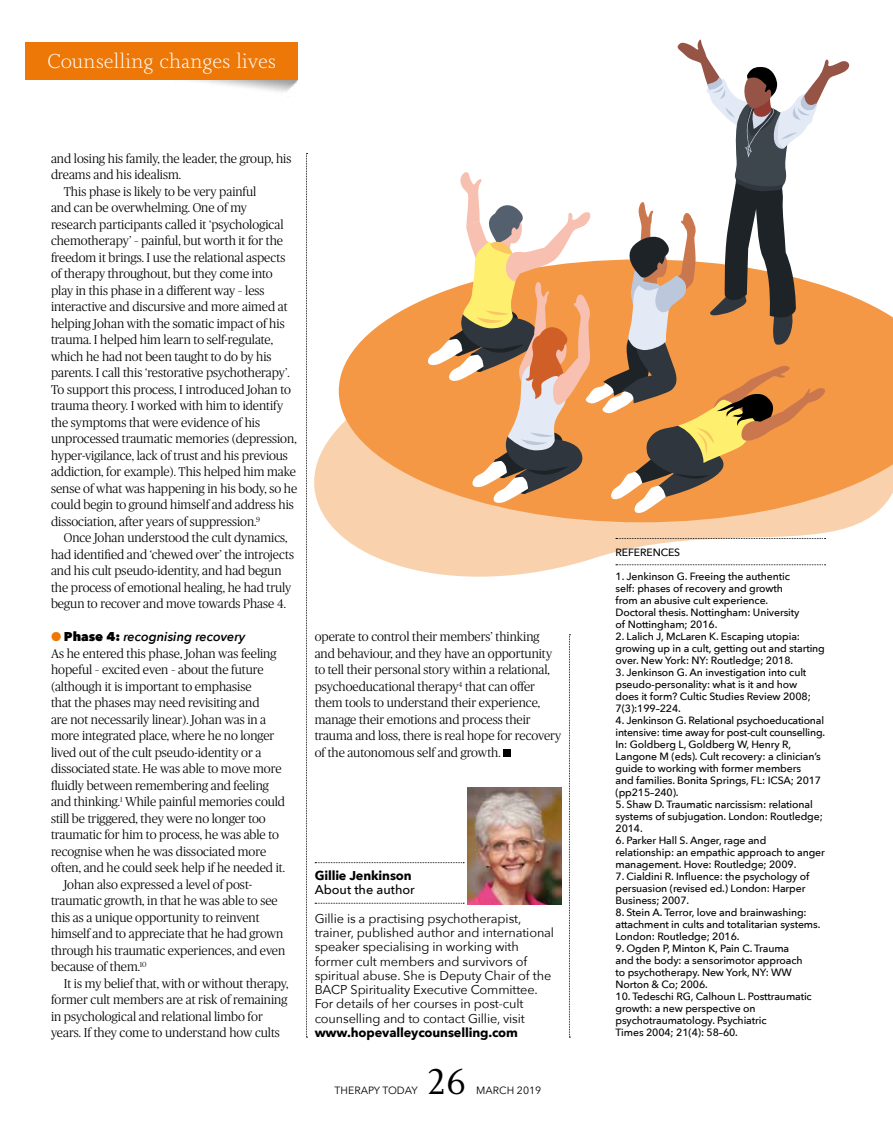
<style>
.page{position:relative;width:893px;height:1127px;background:#fff}
.page>*{position:absolute;margin:0;border:0;box-sizing:border-box;transform-origin:0 0}
.t1{font:37.5px "Joanna Nova";color:#000}
.t2{font:300 21px "Joanna Nova";letter-spacing:-.01em;color:#fff}
.t3{font:300 12.75px/16.5px "Publico";color:#000}
.t4{font:12.75px/14.2px "Avenir Next";letter-spacing:-.01em;color:#000}
.t5{font:700 12.75px "Avenir Next";letter-spacing:-.01em;color:#000}
.t6{font:italic 600 12.75px "Avenir Next";color:#000}
.t7{font:500 12.75px "Avenir Next";color:#000}
.t8{font:500 10.5px/12px "Avenir Next";letter-spacing:-.01em;color:#000}
.t9{font:10.5px "Avenir Next";color:#000}
.s1{font-family:"Publico";font-weight:300;font-style:normal;color:#ee7807}
.s2{font-weight:800;font-style:normal}
</style>
<div class="page">
<svg style="left:314px;top:387px;width:548px;height:190px;fill:#f9d2ad"></svg>
<svg style="left:339px;top:297px;width:554px;height:225px;background:#f6b57a"></svg>
<svg style="left:569px;top:634px;width:1px;height:404px"></svg>
<svg style="left:426px;top:39px;width:428px;height:475px"></svg>
<div style="left:503px;top:749px;width:8px;height:8px;background:#000"></div>
<div style="left:26px;top:43px;width:272px;height:37px;background:#ee7807"></div>
<svg style="left:306px;top:153px;width:2px;height:885px"></svg>
<svg style="left:616px;top:538px;width:210px;height:1px"></svg>
<svg style="left:616px;top:564px;width:210px;height:1px"></svg>
<svg style="left:315px;top:862px;width:149px;height:1px"></svg>
<svg style="left:315px;top:903px;width:149px;height:1px"></svg>
<img style="left:468px;top:788px;width:93px;height:116px">
<img style="left:191px;top:80px;width:107px;height:12px">
<h2 class="t2" style="left:47px;top:47px;width:231px">Counselling changes lives</h2>
<p class="t3" style="left:51px;top:149px;width:242px">and losing his family, the leader, the group, his</p>
<p class="t3" style="left:51px;top:166px;width:132px">dreams and his idealism.</p>
<p class="t3" style="left:64px;top:182px;width:194px">This phase is likely to be very painful</p>
<p class="t3" style="left:51px;top:199px;width:197px">and can be overwhelming. One of my</p>
<p class="t3" style="left:51px;top:215px;width:234px">research participants called it ‘psychological</p>
<p class="t3" style="left:51px;top:232px;width:234px">chemotherapy’ – painful, but worth it for the</p>
<p class="t3" style="left:51px;top:248px;width:236px">freedom it brings. I use the relational aspects</p>
<p class="t3" style="left:51px;top:265px;width:223px">of therapy throughout, but they come into</p>
<p class="t3" style="left:51px;top:281px;width:215px">play in this phase in a different way – less</p>
<p class="t3" style="left:51px;top:298px;width:238px">interactive and discursive and more aimed at</p>
<p class="t3" style="left:51px;top:314px;width:235px">helping Johan with the somatic impact of his</p>
<p class="t3" style="left:51px;top:331px;width:224px">trauma. I helped him learn to self-regulate,</p>
<p class="t3" style="left:51px;top:347px;width:222px">which he had not been taught to do by his</p>
<p class="t3" style="left:51px;top:364px;width:240px">parents. I call this ‘restorative psychotherapy’.</p>
<p class="t3" style="left:51px;top:380px;width:241px">To support this process, I introduced Johan to</p>
<p class="t3" style="left:51px;top:397px;width:234px">trauma theory. I worked with him to identify</p>
<p class="t3" style="left:51px;top:413px;width:211px">the symptoms that were evidence of his</p>
<p class="t3" style="left:51px;top:430px;width:247px">unprocessed traumatic memories (depression,</p>
<p class="t3" style="left:51px;top:446px;width:238px">hyper-vigilance, lack of trust and his previous</p>
<p class="t3" style="left:51px;top:463px;width:247px">addiction, for example). This helped him make</p>
<p class="t3" style="left:51px;top:479px;width:248px">sense of what was happening in his body, so he</p>
<p class="t3" style="left:51px;top:496px;width:244px">could begin to ground himself and address his</p>
<p class="t3" style="left:51px;top:512px;width:211px">dissociation, after years of suppression.<sup>9</sup></p>
<p class="t3" style="left:64px;top:529px;width:225px">Once Johan understood the cult dynamics,</p>
<p class="t3" style="left:51px;top:545px;width:245px">had identified and ‘chewed over’ the introjects</p>
<p class="t3" style="left:51px;top:562px;width:232px">and his cult pseudo-identity, and had begun</p>
<p class="t3" style="left:51px;top:578px;width:242px">the process of emotional healing, he had truly</p>
<p class="t3" style="left:51px;top:595px;width:236px">begun to recover and move towards Phase 4.</p>
<p class="t6" style="left:51px;top:626px;width:196px"><span class="s1">●</span> <span class="s2">Phase 4:</span> recognising recovery</p>
<p class="t3" style="left:51px;top:644px;width:227px">As he entered this phase, Johan was feeling</p>
<p class="t3" style="left:51px;top:661px;width:214px">hopeful – excited even – about the future</p>
<p class="t3" style="left:51px;top:677px;width:202px">(although it is important to emphasise</p>
<p class="t3" style="left:51px;top:694px;width:210px">that the phases may need revisiting and</p>
<p class="t3" style="left:51px;top:710px;width:217px">are not necessarily linear). Johan was in a</p>
<p class="t3" style="left:51px;top:727px;width:225px">more integrated place, where he no longer</p>
<p class="t3" style="left:51px;top:743px;width:212px">lived out of the cult pseudo-identity or a</p>
<p class="t3" style="left:51px;top:760px;width:232px">dissociated state. He was able to move more</p>
<p class="t3" style="left:51px;top:776px;width:219px">fluidly between remembering and feeling</p>
<p class="t3" style="left:51px;top:793px;width:236px">and thinking.<sup>1</sup> While painful memories could</p>
<p class="t3" style="left:51px;top:809px;width:216px">still be triggered, they were no longer too</p>
<p class="t3" style="left:51px;top:826px;width:230px">traumatic for him to process, he was able to</p>
<p class="t3" style="left:51px;top:842px;width:217px">recognise when he was dissociated more</p>
<p class="t3" style="left:51px;top:859px;width:235px">often, and he could seek help if he needed it.</p>
<p class="t3" style="left:64px;top:875px;width:190px">Johan also expressed a level of post-</p>
<p class="t3" style="left:51px;top:892px;width:228px">traumatic growth, in that he was able to see</p>
<p class="t3" style="left:51px;top:908px;width:210px">this as a unique opportunity to reinvent</p>
<p class="t3" style="left:51px;top:925px;width:234px">himself and to appreciate that he had grown</p>
<p class="t3" style="left:51px;top:941px;width:236px">through his traumatic experiences, and even</p>
<p class="t3" style="left:51px;top:958px;width:97px">because of them.<sup>10</sup></p>
<p class="t3" style="left:64px;top:974px;width:226px">It is my belief that, with or without therapy,</p>
<p class="t3" style="left:51px;top:991px;width:238px">former cult members are at risk of remaining</p>
<p class="t3" style="left:51px;top:1007px;width:213px">in psychological and relational limbo for</p>
<p class="t3" style="left:51px;top:1024px;width:230px">years. If they come to understand how cults</p>
<p class="t3" style="left:315px;top:628px;width:248px">operate to control their members’ thinking and behaviour, and they have an opportunity to tell their personal story within a relational, psychoeducational therapy<sup>4</sup> that can offer them tools to understand their experience, manage their emotions and process their trauma and loss, there is real hope for recovery of the autonomous self and growth.</p>
<p class="t5" style="left:315px;top:864px;width:99px">Gillie Jenkinson</p>
<p class="t7" style="left:315px;top:879px;width:102px">About the author</p>
<p class="t4" style="left:315px;top:911px;width:241px">Gillie is a practising psychotherapist, trainer, published author and international speaker specialising in working with former cult members and survivors of spiritual abuse. She is Deputy Chair of the BACP Spirituality Executive Committee.<br>For details of her courses in post-cult counselling and to contact Gillie, visit</p>
<p class="t5" style="left:315px;top:1021px;width:205px">www.hopevalleycounselling.com</p>
<p class="t9" style="left:335px;top:1081px;width:85px">THERAPY TODAY</p>
<h1 class="t1" style="left:428px;top:1056px;width:40px">26</h1>
<p class="t9" style="left:476px;top:1081px;width:67px">MARCH 2019</p>
<p class="t8" style="left:615px;top:546px;width:66px">REFERENCES</p>
<p class="t8" style="left:615px;top:570px;width:186px">1. Jenkinson G. Freeing the authentic self: phases of recovery and growth from an abusive cult experience.<br>Doctoral thesis. Nottingham: University of Nottingham; 2016.</p>
<p class="t8" style="left:615px;top:630px;width:211px">2. Lalich J, McLaren K. Escaping utopia: growing up in a cult, getting out and starting over. New York: NY: Routledge; 2018.</p>
<p class="t8" style="left:615px;top:666px;width:197px">3. Jenkinson G. An investigation into cult pseudo-personality: what is it and how does it form? Cultic Studies Review 2008; 7(3):199–224.</p>
<p class="t8" style="left:615px;top:714px;width:211px">4. Jenkinson G. Relational psychoeducational intensive: time away for post-cult counselling.<br>In: Goldberg L, Goldberg W, Henry R, Langone M (eds). Cult recovery: a clinician’s guide to working with former members<br>and families. Bonita Springs, FL: ICSA; 2017 (pp215–240).</p>
<p class="t8" style="left:615px;top:798px;width:209px">5. Shaw D. Traumatic narcissism: relational systems of subjugation. London: Routledge;<br>2014.</p>
<p class="t8" style="left:615px;top:834px;width:211px">6. Parker Hall S. Anger, rage and relationship: an empathic approach to anger management. Hove: Routledge; 2009.</p>
<p class="t8" style="left:615px;top:870px;width:195px">7. Cialdini R. Influence: the psychology of persuasion (revised ed.) London: Harper<br>Business; 2007.</p>
<p class="t8" style="left:615px;top:906px;width:206px">8. Stein A. Terror, love and brainwashing: attachment in cults and totalitarian systems.<br>London: Routledge; 2016.</p>
<p class="t8" style="left:615px;top:942px;width:189px">9. Ogden P, Minton K, Pain C. Trauma and the body: a sensorimotor approach to psychotherapy. New York, NY: WW<br>Norton &amp; Co; 2006.</p>
<p class="t8" style="left:615px;top:990px;width:198px">10. Tedeschi RG, Calhoun L. Posttraumatic growth: a new perspective on psychotraumatology. Psychiatric<br>Times 2004; 21(4): 58–60.</p>
</div>
